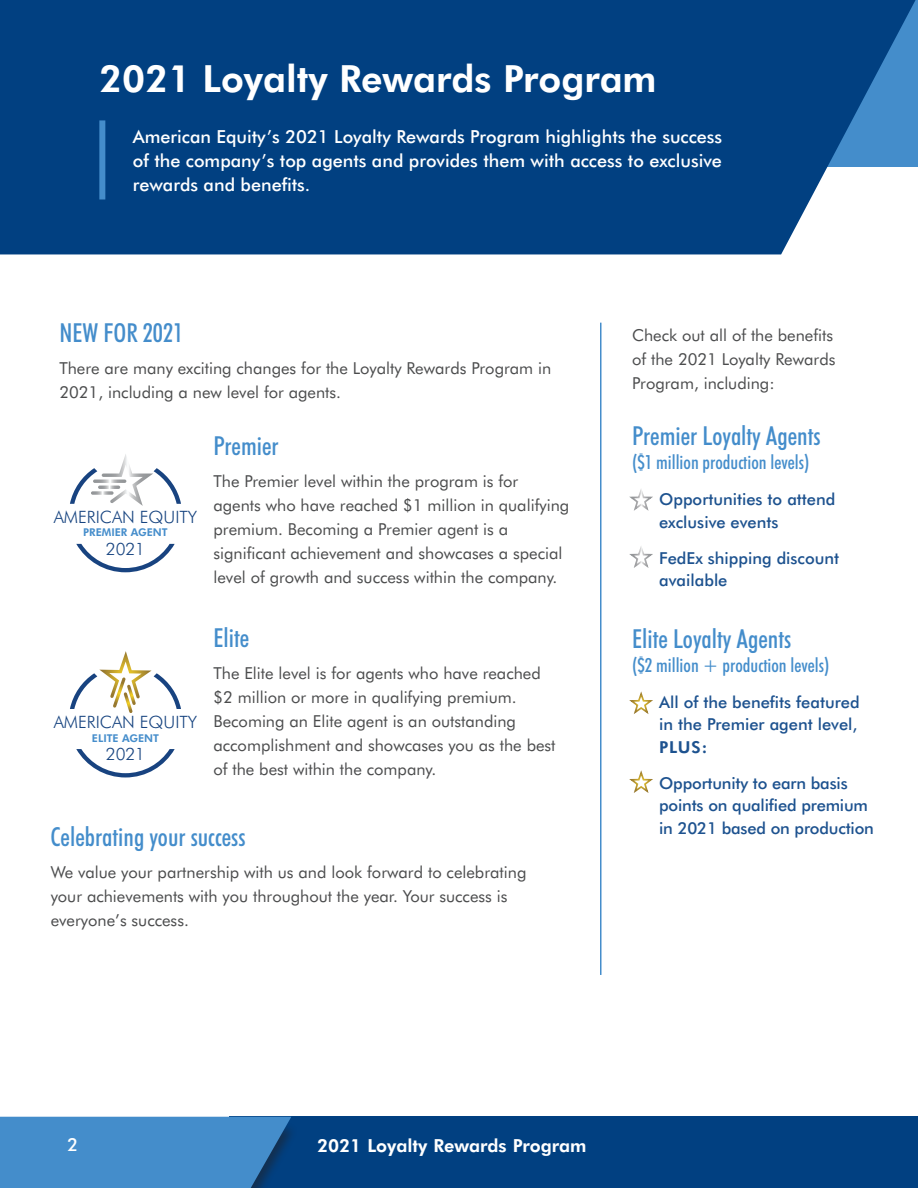
<style>
.page{position:relative;width:918px;height:1188px;background:#fff}
.page>*{position:absolute;margin:0;border:0;box-sizing:border-box;transform-origin:0 0}
.t1{font:800 37.5px "Futura BT";color:#fff}
.t2{font:500 condensed 26.25px "Futura BT";color:#448dcb}
.t3{font:500 condensed 19.5px "Futura BT";color:#448dcb}
.t4{font:500 18px/24px "Futura BT";color:#fff;text-align:justify}
.t5{font:800 18px "Futura BT";color:#fff}
.t6{font:300 17.1px "Futura BT";color:#174480}
.t7{font:16.5px/24px "Futura BT";color:#4b4c4d}
.t8{font:500 16.5px/22.5px "Futura BT";color:#1d528f}
.t9{font:800 16.5px "Futura BT";color:#1d528f}
.t10{font:800 10.8px "Futura BT";color:#458dcb}
</style>
<div class="page">
<div style="left:904px;top:1116px;width:14px;height:72px;background:#014081"></div>
<div style="left:230px;top:1117px;width:688px;height:71px;background:#014081"></div>
<svg style="left:0;top:1117px;width:291px;height:71px;background:#3f87c4"></svg>
<svg style="left:0;top:0;width:916px;height:254px;background:#0d4a88"></svg>
<svg style="left:76px;top:749px;width:99px;height:28px"></svg>
<svg style="left:70px;top:651px;width:111px;height:62px"></svg>
<svg style="left:76px;top:544px;width:99px;height:28px"></svg>
<svg style="left:70px;top:454px;width:111px;height:52px"></svg>
<svg style="left:93px;top:480px;width:33px;height:3px"></svg>
<svg style="left:98px;top:486px;width:22px;height:3px"></svg>
<svg style="left:91px;top:491px;width:23px;height:4px"></svg>
<hr style="left:600px;top:323px;width:2px;height:652px;background:#448dcb">
<div style="left:99px;top:120px;width:6px;height:80px;background:#448dcb"></div>
<svg style="left:629px;top:489px;width:24px;height:22px"></svg>
<svg style="left:629px;top:546px;width:24px;height:22px"></svg>
<svg style="left:629px;top:692px;width:24px;height:22px"></svg>
<svg style="left:629px;top:771px;width:24px;height:22px"></svg>
<h1 class="t1" style="left:99px;top:56px;width:559px">2021 Loyalty Rewards Program</h1>
<p class="t4" style="left:133px;top:125px;width:591px">American Equity’s 2021 Loyalty Rewards Program highlights the success of the company’s top agents and provides them with access to exclusive rewards and benefits.</p>
<h2 class="t2" style="left:59px;top:316px;width:125px">NEW FOR 2021</h2>
<p class="t7" style="left:59px;top:356px;width:493px">There are many exciting changes for the Loyalty Rewards Program in<br>2021, including a new level for agents.</p>
<p class="t6" style="left:54px;top:507px;width:145px">AMERICAN EQUITY</p>
<p class="t10" style="left:83px;top:526px;width:86px">PREMIER AGENT</p>
<p class="t6" style="left:106px;top:538px;width:41px">2021</p>
<p class="t6" style="left:54px;top:712px;width:145px">AMERICAN EQUITY</p>
<p class="t10" style="left:92px;top:731px;width:69px">ELITE AGENT</p>
<p class="t6" style="left:106px;top:743px;width:41px">2021</p>
<h2 class="t2" style="left:213px;top:430px;width:67px">Premier</h2>
<p class="t7" style="left:213px;top:469px;width:357px">The Premier level within the program is for agents who have reached $1 million in qualifying premium. Becoming a Premier agent is a significant achievement and showcases a special level of growth and success within the company.</p>
<h2 class="t2" style="left:213px;top:622px;width:37px">Elite</h2>
<p class="t7" style="left:213px;top:661px;width:344px">The Elite level is for agents who have reached $2 million or more in qualifying premium.<br>Becoming an Elite agent is an outstanding accomplishment and showcases you as the best of the best within the company.</p>
<h2 class="t2" style="left:51px;top:821px;width:196px">Celebrating your success</h2>
<p class="t7" style="left:51px;top:860px;width:477px">We value your partnership with us and look forward to celebrating your achievements with you throughout the year. Your success is everyone’s success.</p>
<p class="t7" style="left:632px;top:323px;width:205px">Check out all of the benefits of the 2021 Loyalty Rewards<br>Program, including:</p>
<h2 class="t2" style="left:632px;top:420px;width:190px">Premier Loyalty Agents</h2>
<p class="t3" style="left:632px;top:451px;width:179px">($1 million production levels)</p>
<p class="t8" style="left:659px;top:488px;width:178px">Opportunities to attend exclusive events</p>
<p class="t8" style="left:659px;top:547px;width:182px">FedEx shipping discount available</p>
<h2 class="t2" style="left:632px;top:623px;width:161px">Elite Loyalty Agents</h2>
<p class="t3" style="left:632px;top:653px;width:199px">($2 million + production levels)</p>
<p class="t8" style="left:659px;top:691px;width:202px">All of the benefits featured in the Premier agent level,</p>
<p class="t9" style="left:659px;top:737px;width:50px">PLUS:</p>
<p class="t8" style="left:659px;top:772px;width:216px">Opportunity to earn basis points on qualified premium in 2021 based on production</p>
<p class="t4" style="left:68px;top:1133px;width:12px">2</p>
<p class="t5" style="left:317px;top:1135px;width:271px">2021 Loyalty Rewards Program</p>
</div>
